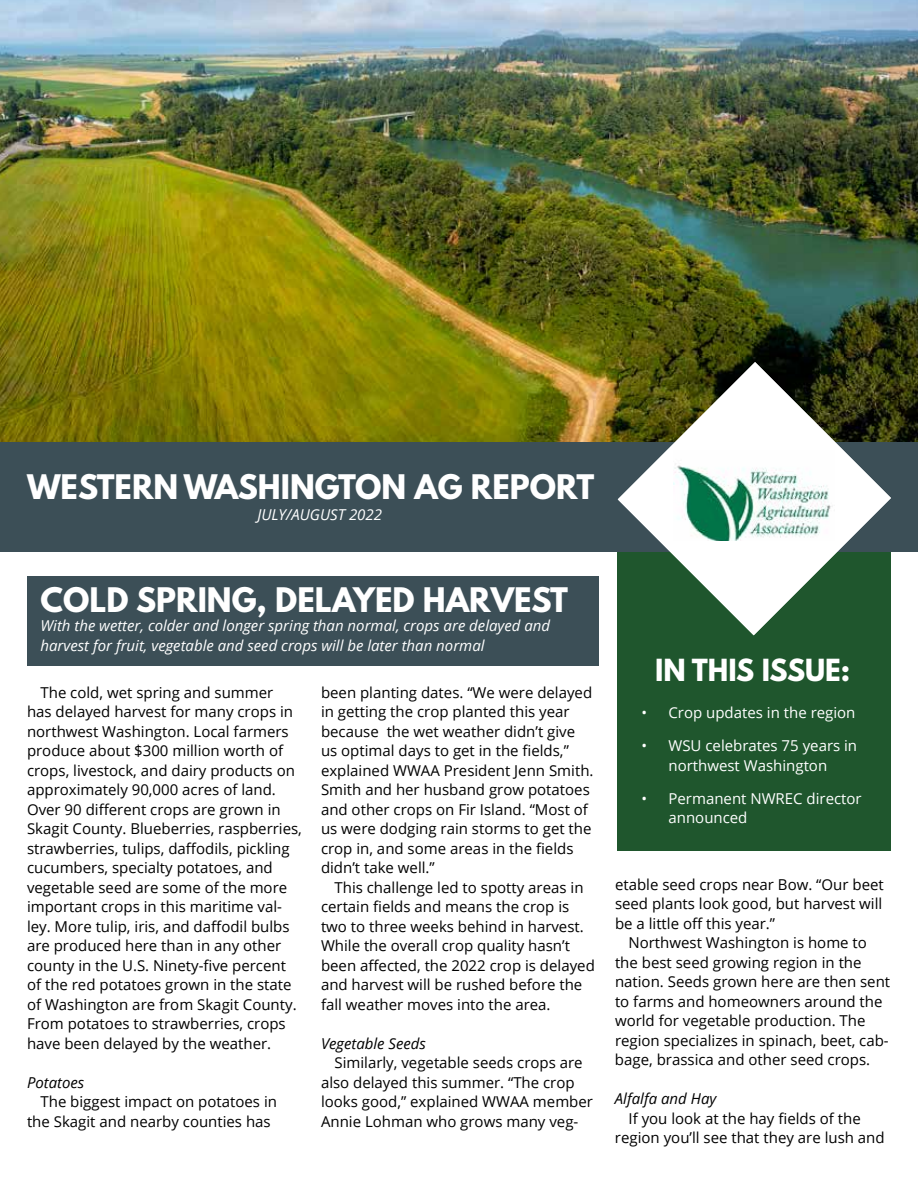
<style>
.page{position:relative;width:918px;height:1188px;background:#fff}
.page>*{position:absolute;margin:0;border:0;box-sizing:border-box;transform-origin:0 0}
.t1{font:700 30px "League Spartan";color:#fff}
.t2{font:700 27px "League Spartan";color:#fff}
.t3{font:15px/19.5px "Open Sans";color:#000}
.t4{font:italic 15px/19.5px "Open Sans";color:#fff}
.t5{font:15px/19.5px "Open Sans";color:#fff;text-align:center}
.t6{font:italic 15px "Open Sans";color:#000}
</style>
<div class="page">
<img style="left:0;top:0;width:918px;height:442px">
<div style="left:27px;top:576px;width:572px;height:89px;background:#3c4f57"></div>
<div style="left:618px;top:550px;width:273px;height:301px;background:#1f562d"></div>
<div style="left:0;top:442px;width:918px;height:110px;background:#3c4f57"></div>
<svg style="left:618px;top:362px;width:273px;height:273px"></svg>
<img style="left:674px;top:451px;width:161px;height:90px">
<h1 class="t1" style="left:27px;top:463px;width:569px">WESTERN WASHINGTON AG REPORT</h1>
<p class="t4" style="left:257px;top:505px;width:126px">JULY/AUGUST 2022</p>
<h1 class="t1" style="left:40px;top:576px;width:529px">COLD SPRING, DELAYED HARVEST</h1>
<p class="t4" style="left:40px;top:616px;width:511px">With the wetter, colder and longer spring than normal, crops are delayed and harvest for fruit, vegetable and seed crops will be later than normal</p>
<p class="t3" style="left:27px;top:682px;width:276px;text-indent:14px">The cold, wet spring and summer<br>has delayed harvest for many crops in northwest Washington. Local farmers produce about $300 million worth of crops, livestock, and dairy products on approximately 90,000 acres of land.<br>Over 90 different crops are grown in Skagit County. Blueberries, raspberries, strawberries, tulips, daffodils, pickling cucumbers, specialty potatoes, and vegetable seed are some of the more important crops in this maritime val&shy;ley. More tulip, iris, and daffodil bulbs are produced here than in any other county in the U.S. Ninety-five percent of the red potatoes grown in the state of Washington are from Skagit County.<br>From potatoes to strawberries, crops have been delayed by the weather.</p>
<p class="t6" style="left:27px;top:1072px;width:59px">Potatoes</p>
<p class="t3" style="left:27px;top:1091px;width:252px;text-indent:14px">The biggest impact on potatoes in the Skagit and nearby counties has</p>
<p class="t3" style="left:321px;top:682px;width:274px">been planting dates. “We were delayed in getting the crop planted this year because the wet weather didn’t give us optimal days to get in the fields,” explained WWAA President Jenn Smith.<br>Smith and her husband grow potatoes and other crops on Fir Island. “Most of us were dodging rain storms to get the crop in, and some areas in the fields didn’t take well.”</p>
<p class="t3" style="left:321px;top:877px;width:275px;text-indent:14px">This challenge led to spotty areas in certain fields and means the crop is two to three weeks behind in harvest.<br>While the overall crop quality hasn’t been affected, the 2022 crop is delayed and harvest will be rushed before the fall weather moves into the area.</p>
<p class="t6" style="left:321px;top:1033px;width:107px">Vegetable Seeds</p>
<p class="t3" style="left:321px;top:1052px;width:274px;text-indent:14px">Similarly, vegetable seeds crops are also delayed this summer. “The crop looks good,” explained WWAA member Annie Lohman who grows many veg-</p>
<h2 class="t2" style="left:655px;top:649px;width:197px">IN THIS ISSUE:</h2>
<p class="t5" style="left:642px;top:703px;width:215px">• Crop updates in the region</p>
<p class="t5" style="left:642px;top:736px;width:217px">• WSU celebrates 75 years in northwest Washington</p>
<p class="t5" style="left:669px;top:788px;width:195px;text-align:left;text-indent:-27px">• Permanent NWREC director announced</p>
<p class="t3" style="left:615px;top:874px;width:270px;text-align:justify">etable seed crops near Bow. “Our beet seed plants look good, but harvest will be a little off this year.”</p>
<p class="t3" style="left:615px;top:932px;width:277px;text-indent:14px">Northwest Washington is home to the best seed growing region in the nation. Seeds grown here are then sent to farms and homeowners around the world for vegetable production. The region specializes in spinach, beet, cab&shy;bage, brassica and other seed crops.</p>
<p class="t6" style="left:615px;top:1088px;width:103px">Alfalfa and Hay</p>
<p class="t3" style="left:615px;top:1108px;width:271px;text-indent:14px">If you look at the hay fields of the region you’ll see that they are lush and</p>
</div>
